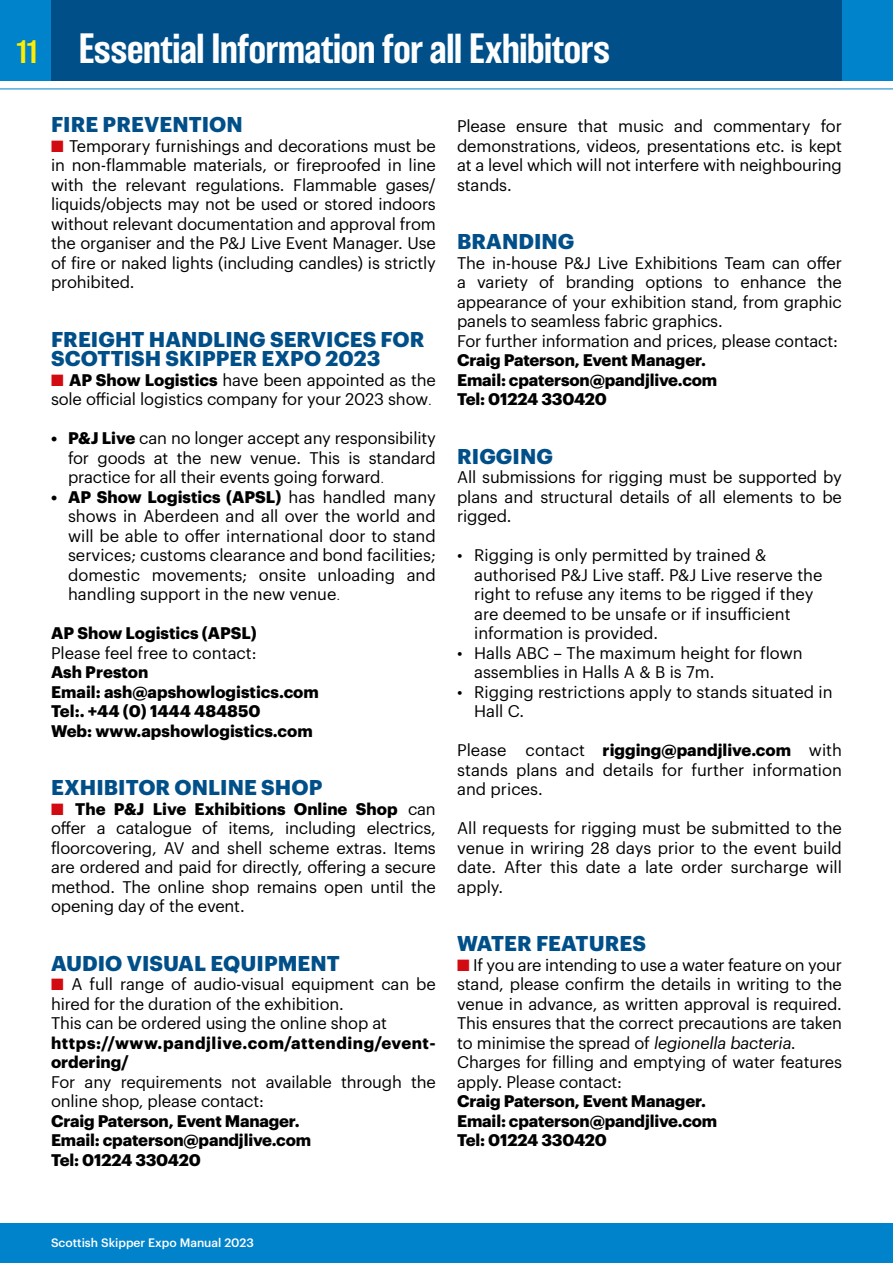
<style>
.page{position:relative;width:893px;height:1263px;background:#fff}
.page>*{position:absolute;margin:0;border:0;box-sizing:border-box;transform-origin:0 0}
.t1{font:500 39px "Balboa";letter-spacing:-.01em;color:#fff}
.t2{font:700 21px/19.5px "Graphik";letter-spacing:.005em;color:#004f89}
.t3{font:16.5px/19.5px "Graphik";letter-spacing:-.01em;color:#000;text-align:justify}
.t4{font:700 16.5px/19.5px "Graphik";letter-spacing:-.01em;color:#000}
.t5{font:700 16.5px/19.5px "Graphik";letter-spacing:.035em;color:#000}
.t6{font:500 12px "Graphik";color:#fff}
.s1{font-size:30px;color:#ffed00}
.s2{color:#d20a11}
.s3{font-weight:700}
.s4{font-weight:300}
.s5{font-style:italic}
</style>
<div class="page">
<div style="left:0;top:1223px;width:893px;height:40px;background:#0083ca"></div>
<div style="left:0;top:0;width:893px;height:81px;background:#0083ca"></div>
<div style="left:51px;top:0;width:791px;height:81px;background:#004f89"></div>
<hr style="left:0;top:89px;width:893px;height:1px;background:#0083ca">
<h1 class="t1" style="left:15px;top:27px;width:596px"><span class="s1">11</span> Essential Information for all Exhibitors</h1>
<p class="t2" style="left:51px;top:113px;width:193px">FIRE PREVENTION</p>
<p class="t3" style="left:51px;top:134px;width:386px"><span class="s2">■</span> Temporary furnishings and decorations must be in non-flammable materials, or fireproofed in line with the relevant regulations. Flammable gases/ liquids/objects may not be used or stored indoors without relevant documentation and approval from the organiser and the P&amp;J Live Event Manager. Use of fire or naked lights (including candles) is strictly prohibited.</p>
<p class="t2" style="left:51px;top:327px;width:375px">FREIGHT HANDLING SERVICES FOR<br>SCOTTISH SKIPPER EXPO 2023</p>
<p class="t3" style="left:51px;top:368px;width:386px"><span class="s2">■</span> <span class="s3">AP Show Logistics</span> have been appointed as the sole official logistics company for your 2023 show<span class="s4">.</span></p>
<p class="t3" style="left:68px;top:427px;width:369px;text-indent:-17px"><span class="s3">• P&amp;J Live</span> can no longer accept any responsibility for goods at the new venue. This is standard practice for all their events going forward<span class="s4">.</span></p>
<p class="t3" style="left:68px;top:485px;width:369px;text-indent:-17px"><span class="s3">• AP Show Logistics (APSL)</span> has handled many shows in Aberdeen and all over the world and will be able to offer international door to stand services; customs clearance and bond facilities; domestic movements; onsite unloading and handling support in the new venue<span class="s4">.</span></p>
<p class="t4" style="left:51px;top:622px;width:207px">AP Show Logistics (APSL)</p>
<p class="t3" style="left:51px;top:641px;width:207px">Please feel free to contact:</p>
<p class="t4" style="left:51px;top:661px;width:269px">Ash Preston<br>Email: ash@apshowlogistics.com<br>Tel:. +44 (0) 1444 484850<br>Web: www.apshowlogistics.com</p>
<p class="t2" style="left:51px;top:776px;width:273px">EXHIBITOR ONLINE SHOP</p>
<p class="t3" style="left:51px;top:797px;width:386px"><span class="s2">■</span> <span class="s3">The P&amp;J Live Exhibitions Online Shop</span> can offer a catalogue of items, including electrics, floorcovering, AV and shell scheme extras. Items are ordered and paid for directly, offering a secure method. The online shop remains open until the opening day of the event.</p>
<p class="t2" style="left:51px;top:951px;width:290px">AUDIO VISUAL EQUIPMENT</p>
<p class="t3" style="left:51px;top:973px;width:386px;text-align:left"><span class="s2">■</span> A full range of audio-visual equipment can be hired for the duration of the exhibition.<br>This can be ordered using the online shop at</p>
<p class="t5" style="left:51px;top:1031px;width:386px">https://www.pandjlive.com/attending/event&shy;ordering/</p>
<p class="t3" style="left:51px;top:1070px;width:386px">For any requirements not available through the online shop, please contact:</p>
<p class="t4" style="left:51px;top:1109px;width:262px">Craig Paterson, Event Manager.<br>Email: cpaterson@pandjlive.com<br>Tel: 01224 330420</p>
<p class="t3" style="left:457px;top:115px;width:386px">Please ensure that music and commentary for demonstrations, videos, presentations etc. is kept at a level which will not interfere with neighbouring stands.</p>
<p class="t2" style="left:457px;top:230px;width:119px">BRANDING</p>
<p class="t3" style="left:457px;top:251px;width:386px;text-align:left">The in-house P&amp;J Live Exhibitions Team can offer a variety of branding options to enhance the appearance of your exhibition stand, from graphic panels to seamless fabric graphics.<br>For further information and prices, please contact:</p>
<p class="t4" style="left:457px;top:349px;width:262px">Craig Paterson, Event Manager.<br>Email: cpaterson@pandjlive.com<br>Tel: 01224 330420</p>
<p class="t2" style="left:457px;top:444px;width:97px">RIGGING</p>
<p class="t3" style="left:457px;top:466px;width:386px">All submissions for rigging must be supported by plans and structural details of all elements to be rigged.</p>
<p class="t3" style="left:474px;top:544px;width:350px;text-align:left;text-indent:-17px">• Rigging is only permitted by trained &amp; authorised P&amp;J Live staff. P&amp;J Live reserve the right to refuse any items to be rigged if they are deemed to be unsafe or if insufficient information is provided.</p>
<p class="t3" style="left:474px;top:641px;width:330px;text-indent:-17px">• Halls ABC – The maximum height for flown assemblies in Halls A &amp; B is 7m.</p>
<p class="t3" style="left:474px;top:680px;width:360px;text-indent:-17px">• Rigging restrictions apply to stands situated in<br>Hall C.</p>
<p class="t3" style="left:457px;top:739px;width:386px">Please contact <span class="s3">rigging@pandjlive.com</span> with stands plans and details for further information and prices.</p>
<p class="t3" style="left:457px;top:817px;width:386px">All requests for rigging must be submitted to the venue in wriring 28 days prior to the event build date. After this date a late order surcharge will apply.</p>
<p class="t2" style="left:457px;top:932px;width:191px">WATER FEATURES</p>
<p class="t3" style="left:457px;top:953px;width:386px;text-align:left"><span class="s2">■</span> If you are intending to use a water feature on your stand, please confirm the details in writing to the venue in advance, as written approval is required.<br>This ensures that the correct precautions are taken to minimise the spread of <span class="s5">legionella bacteria.<br></span>Charges for filling and emptying of water features apply. Please contact:</p>
<p class="t4" style="left:457px;top:1090px;width:262px">Craig Paterson, Event Manager.<br>Email: cpaterson@pandjlive.com<br>Tel: 01224 330420</p>
<p class="t6" style="left:51px;top:1234px;width:204px">Scottish Skipper Expo Manual 2023</p>
</div>
